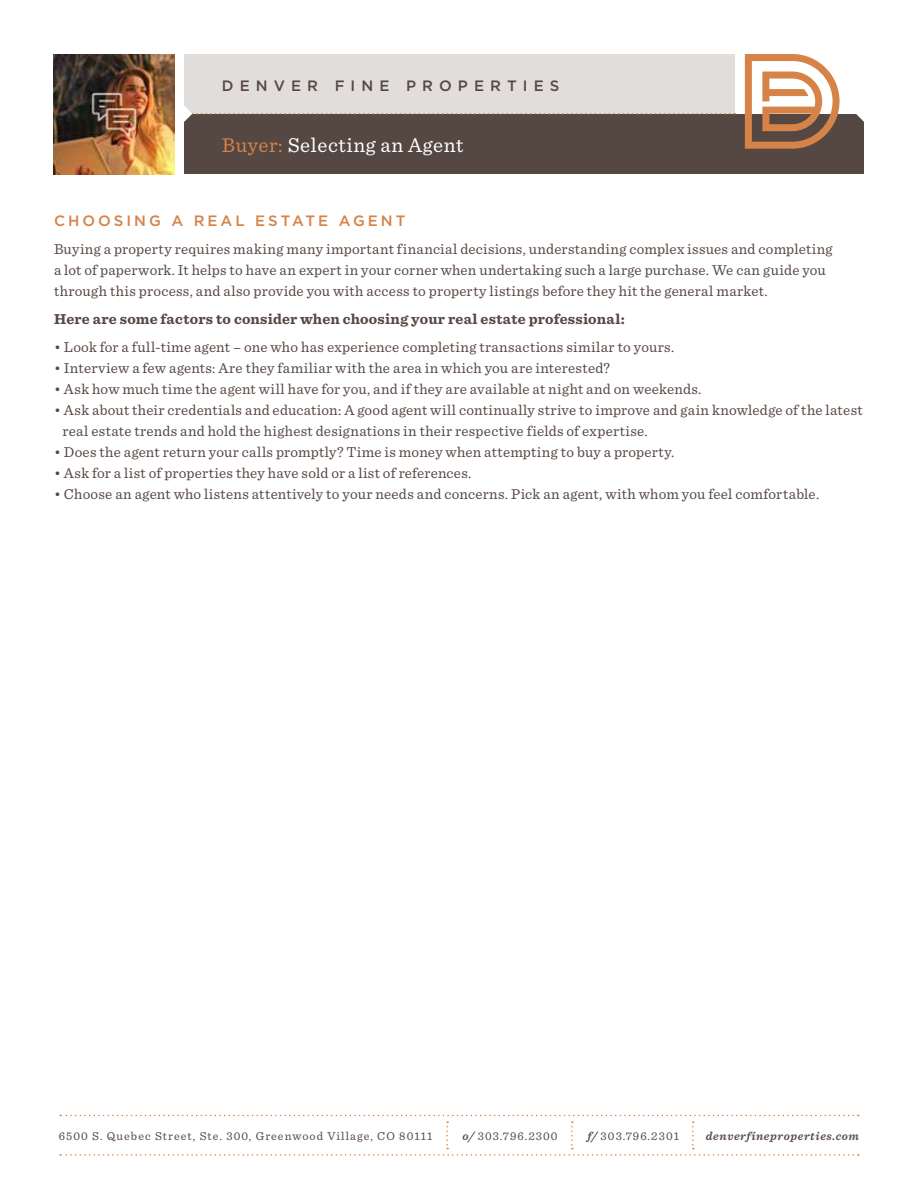
<style>
.page{position:relative;width:918px;height:1188px;background:#fff}
.page>*{position:absolute;margin:0;border:0;box-sizing:border-box;transform-origin:0 0}
.t1{font:21px "Sentinel";letter-spacing:.03em;color:#fff}
.t2{font:15px/21px "Sentinel";letter-spacing:.015em;color:#564742}
.t3{font:700 15px "Sentinel";letter-spacing:.015em;color:#564742}
.t4{font:500 15px "Gotham";letter-spacing:.2em;color:#d58347}
.t5{font:500 15px "Gotham";letter-spacing:.405em;color:#564742}
.t6{font:12px "Sentinel";letter-spacing:.09em;color:#564742}
.t7{font:italic 600 12px "Sentinel";letter-spacing:.05em;color:#564742}
.s1{color:#d58347}
.s2{font-weight:600;font-style:italic}
</style>
<div class="page">
<div style="left:184px;top:55px;width:550px;height:59px;background:#e0dddb"></div>
<div style="left:184px;top:114px;width:680px;height:59px;background:#554742"></div>
<svg style="left:745px;top:54px;width:95px;height:95px"></svg>
<svg style="left:184px;top:106px;width:551px;height:16px"></svg>
<img style="left:54px;top:54px;width:120px;height:120px">
<svg style="left:60px;top:1115px;width:799px;height:41px"></svg>
<svg style="left:856px;top:114px;width:8px;height:8px"></svg>
<p class="t5" style="left:222px;top:77px;width:339px">DENVER FINE PROPERTIES</p>
<h1 class="t1" style="left:222px;top:129px;width:243px"><span class="s1">Buyer:</span> Selecting an Agent</h1>
<p class="t4" style="left:54px;top:213px;width:353px">CHOOSING A REAL ESTATE AGENT</p>
<p class="t2" style="left:54px;top:238px;width:780px">Buying a property requires making many important financial decisions, understanding complex issues and completing a lot of paperwork. It helps to have an expert in your corner when undertaking such a large purchase. We can guide you through this process, and also provide you with access to property listings before they hit the general market.</p>
<p class="t3" style="left:54px;top:307px;width:572px">Here are some factors to consider when choosing your real estate professional:</p>
<p class="t2" style="left:54px;top:335px;width:622px">• Look for a full-time agent – one who has experience completing transactions similar to yours.</p>
<p class="t2" style="left:54px;top:356px;width:558px">• Interview a few agents: Are they familiar with the area in which you are interested?</p>
<p class="t2" style="left:54px;top:377px;width:649px">• Ask how much time the agent will have for you, and if they are available at night and on weekends.</p>
<p class="t2" style="left:62px;top:398px;width:802px;text-indent:-8px">• Ask about their credentials and education: A good agent will continually strive to improve and gain knowledge of the latest real estate trends and hold the highest designations in their respective fields of expertise.</p>
<p class="t2" style="left:54px;top:440px;width:622px">• Does the agent return your calls promptly? Time is money when attempting to buy a property.</p>
<p class="t2" style="left:54px;top:461px;width:419px">• Ask for a list of properties they have sold or a list of references.</p>
<p class="t2" style="left:54px;top:482px;width:767px">• Choose an agent who listens attentively to your needs and concerns. Pick an agent, with whom you feel comfortable.</p>
<p class="t6" style="left:59px;top:1127px;width:375px">6500 S. Quebec Street, Ste. 300, Greenwood Village, CO 80111</p>
<p class="t6" style="left:462px;top:1127px;width:97px"><span class="s2">o/</span> 303.796.2300</p>
<p class="t6" style="left:587px;top:1127px;width:93px"><span class="s2">f/</span> 303.796.2301</p>
<p class="t7" style="left:706px;top:1127px;width:155px">denverfineproperties.com</p>
</div>
